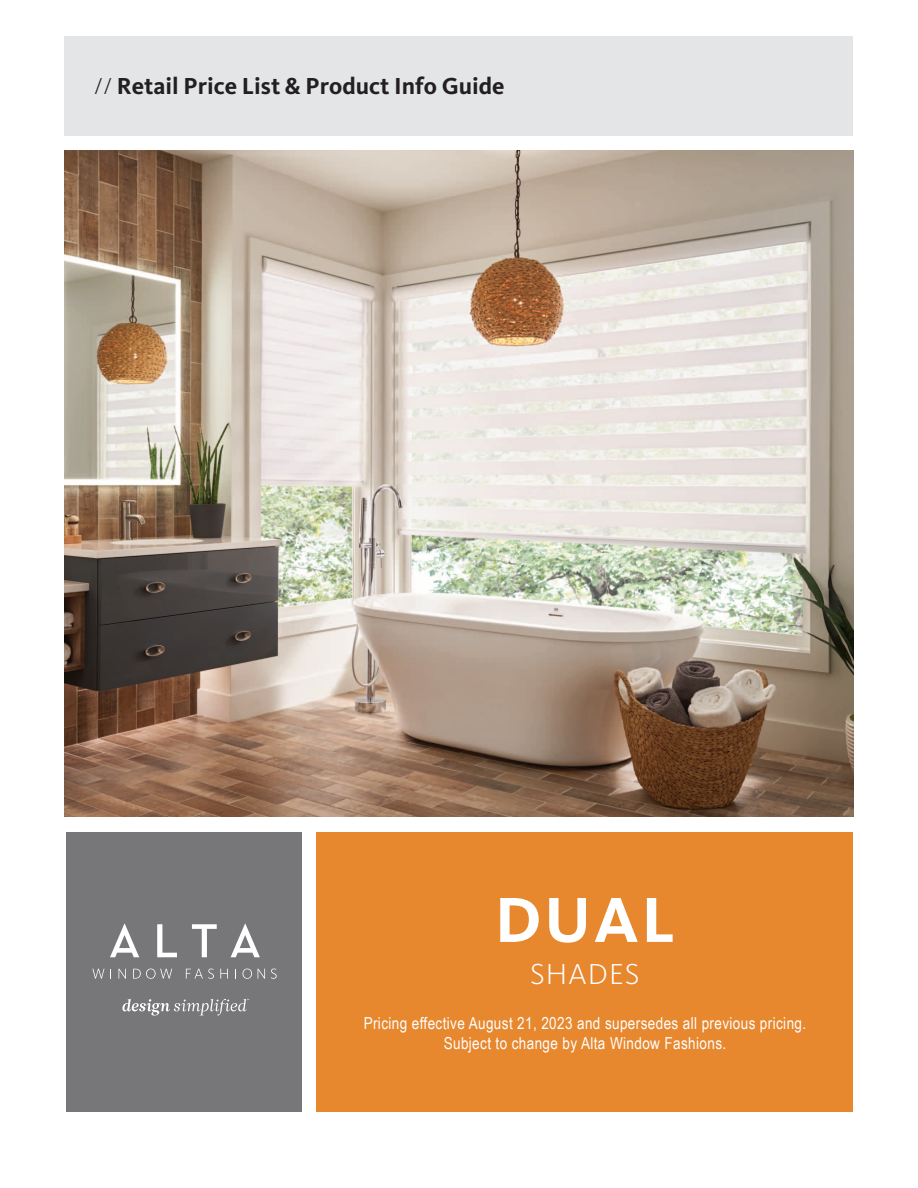
<style>
.page{position:relative;width:918px;height:1188px;background:#fff}
.page>*{position:absolute;margin:0;border:0;box-sizing:border-box;transform-origin:0 0}
.t1{font:700 66px "Kievit OT";color:#fff}
.t2{font:300 30px "Kievit OT";letter-spacing:.035em;color:#fff}
.t3{font:700 24px "Kievit OT";color:#231f20}
.t4{font:16.5px/19.8px "Arial Narrow";letter-spacing:.025em;color:#fff;text-align:center}
.s1{font-weight:300}
</style>
<div class="page">
<div style="left:65px;top:36px;width:788px;height:99px;background:#e3e5e7"></div>
<div style="left:317px;top:832px;width:536px;height:280px;background:#e7872e"></div>
<img style="left:65px;top:151px;width:788px;height:666px">
<div style="left:66px;top:832px;width:236px;height:280px;background:#777679"></div>
<svg style="left:110px;top:924px;width:29px;height:33px"></svg>
<svg style="left:157px;top:924px;width:20px;height:33px"></svg>
<svg style="left:192px;top:924px;width:25px;height:33px"></svg>
<svg style="left:231px;top:924px;width:29px;height:33px"></svg>
<svg style="left:92px;top:969px;width:12px;height:10px"></svg>
<svg style="left:119px;top:969px;width:7px;height:10px"></svg>
<svg style="left:133px;top:969px;width:39px;height:10px"></svg>
<svg style="left:186px;top:969px;width:28px;height:10px"></svg>
<svg style="left:220px;top:969px;width:8px;height:10px"></svg>
<svg style="left:243px;top:969px;width:9px;height:10px"></svg>
<svg style="left:258px;top:969px;width:7px;height:10px"></svg>
<svg style="left:271px;top:969px;width:6px;height:10px"></svg>
<svg style="left:122px;top:999px;width:127px;height:17px"></svg>
<h3 class="t3" style="left:94px;top:72px;width:412px"><span class="s1">//</span> Retail Price List &amp; Product Info Guide</h3>
<h1 class="t1" style="left:495px;top:881px;width:182px">DUAL</h1>
<h2 class="t2" style="left:530px;top:956px;width:111px">SHADES</h2>
<p class="t4" style="left:364px;top:1013px;width:444px">Pricing effective August 21, 2023 and supersedes all previous pricing.<br>Subject to change by Alta Window Fashions.</p>
</div>
